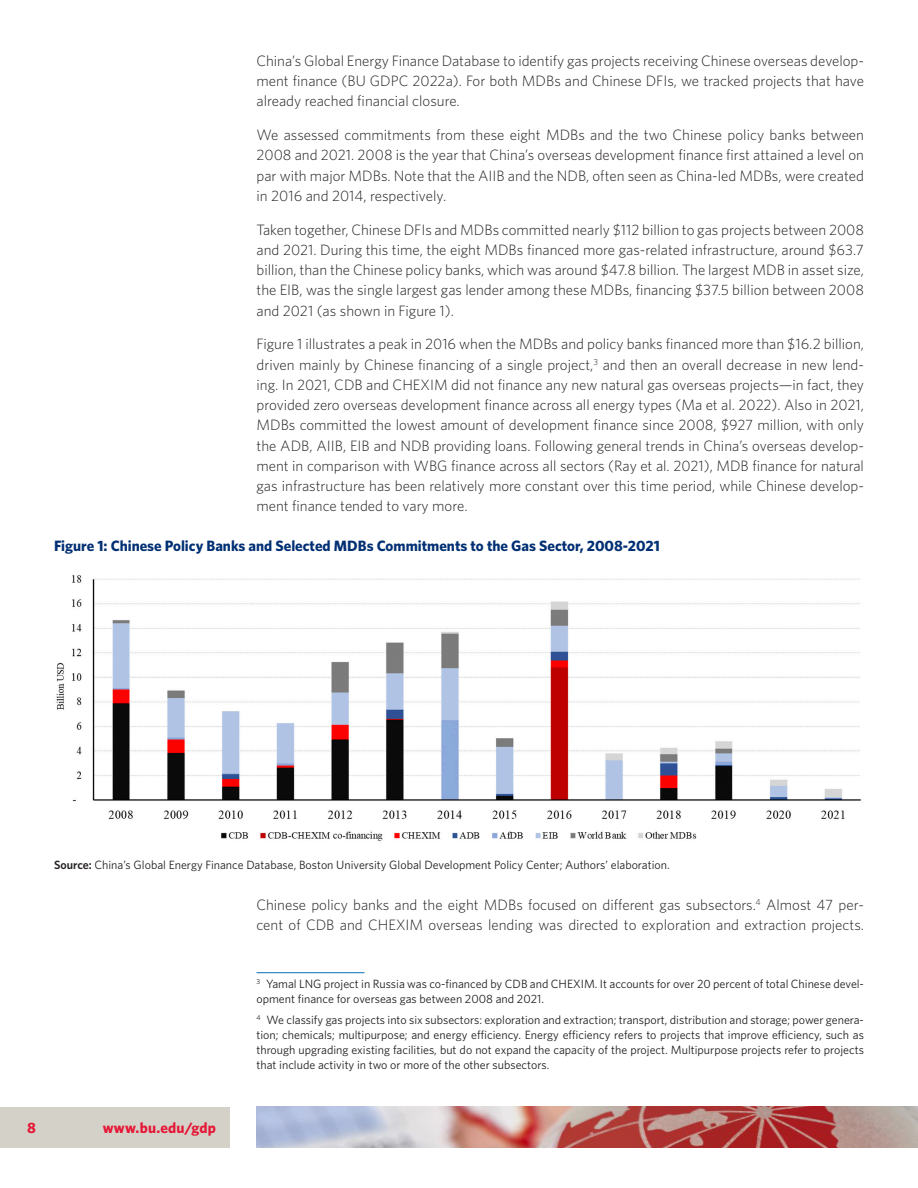
<style>
.page{position:relative;width:918px;height:1188px;background:#fff}
.page>*{position:absolute;margin:0;border:0;box-sizing:border-box;transform-origin:0 0}
.t1{font:300 15px/20.2px "Whitney";color:#231f20;text-align:justify}
.FIG_TABLE{font:700 15px "Whitney";color:#002f73}
.t2{font:700 15px "Whitney";letter-spacing:.015em;color:#e51836}
.FN{font:12px/15px "Whitney";color:#231f20}
.SOURCE{font:12px "Whitney";color:#231f20}
.s1{font-weight:600}
</style>
<div class="page">
<div style="left:0;top:1107px;width:230px;height:40px;background:#d4d1c9"></div>
<hr style="left:256px;top:972px;width:108px;height:1px;background:#0770ba">
<img style="left:56px;top:575px;width:805px;height:267px">
<img style="left:256px;top:1107px;width:662px;height:40px">
<p class="t1" style="left:256px;top:50px;width:609px">China’s Global Energy Finance Database to identify gas projects receiving Chinese overseas develop&shy;ment finance (BU GDPC 2022a). For both MDBs and Chinese DFIs, we tracked projects that have already reached financial closure.</p>
<p class="t1" style="left:256px;top:124px;width:609px">We assessed commitments from these eight MDBs and the two Chinese policy banks between 2008 and 2021. 2008 is the year that China’s overseas development finance first attained a level on par with major MDBs. Note that the AIIB and the NDB, often seen as China-led MDBs, were created in 2016 and 2014, respectively.</p>
<p class="t1" style="left:256px;top:219px;width:609px">Taken together, Chinese DFIs and MDBs committed nearly $112 billion to gas projects between 2008 and 2021. During this time, the eight MDBs financed more gas-related infrastructure, around $63.7 billion, than the Chinese policy banks, which was around $47.8 billion. The largest MDB in asset size, the EIB, was the single largest gas lender among these MDBs, financing $37.5 billion between 2008 and 2021 (as shown in Figure 1).</p>
<p class="t1" style="left:256px;top:334px;width:609px">Figure 1 illustrates a peak in 2016 when the MDBs and policy banks financed more than $16.2 billion, driven mainly by Chinese financing of a single project,<sup>3</sup> and then an overall decrease in new lend&shy;ing. In 2021, CDB and CHEXIM did not finance any new natural gas overseas projects—in fact, they provided zero overseas development finance across all energy types (Ma et al. 2022). Also in 2021, MDBs committed the lowest amount of development finance since 2008, $927 million, with only the ADB, AIIB, EIB and NDB providing loans. Following general trends in China’s overseas develop&shy;ment in comparison with WBG finance across all sectors (Ray et al. 2021), MDB finance for natural gas infrastructure has been relatively more constant over this time period, while Chinese develop&shy;ment finance tended to vary more.</p>
<p class="FIG_TABLE" style="left:54px;top:536px;width:607px">Figure 1: Chinese Policy Banks and Selected MDBs Commitments to the Gas Sector, 2008-2021</p>
<p class="SOURCE" style="left:54px;top:857px;width:617px"><span class="s1">Source:</span> China’s Global Energy Finance Database, Boston University Global Development Policy Center; Authors’ elaboration.</p>
<p class="t1" style="left:256px;top:894px;width:609px">Chinese policy banks and the eight MDBs focused on different gas subsectors.<sup>4</sup> Almost 47 per&shy;cent of CDB and CHEXIM overseas lending was directed to exploration and extraction projects.</p>
<p class="t2" style="left:27px;top:1118px;width:10px">8</p>
<p class="t2" style="left:103px;top:1118px;width:115px">www.bu.edu/gdp</p>
<p class="FN" style="left:256px;top:976px;width:609px"><sup>3</sup> Yamal LNG project in Russia was co-financed by CDB and CHEXIM. It accounts for over 20 percent of total Chinese devel&shy;opment finance for overseas gas between 2008 and 2021.</p>
<p class="FN" style="left:256px;top:1012px;width:609px;text-align:justify"><sup>4</sup> We classify gas projects into six subsectors: exploration and extraction; transport, distribution and storage; power genera&shy;tion; chemicals; multipurpose; and energy efficiency. Energy efficiency refers to projects that improve efficiency, such as through upgrading existing facilities, but do not expand the capacity of the project. Multipurpose projects refer to projects that include activity in two or more of the other subsectors.</p>
</div>
